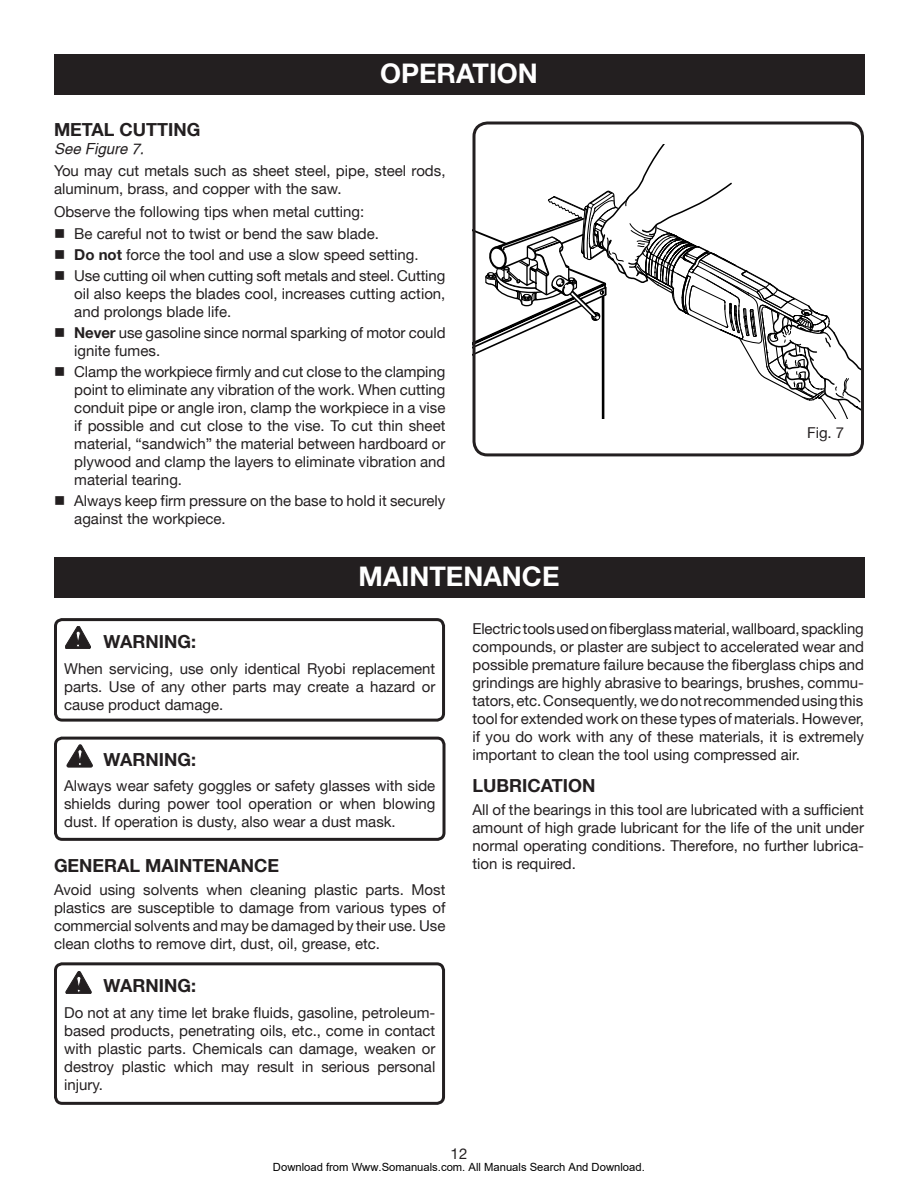
<style>
.page{position:relative;width:918px;height:1188px;background:#fff}
.page>*{position:absolute;margin:0;border:0;box-sizing:border-box;transform-origin:0 0}
.t1{font:700 27px "Helvetica Neue";color:#fff}
.t2{font:700 18px "Helvetica Neue";color:#231f20}
.t3{font:15px/18px "Helvetica Neue";color:#231f20;text-align:justify}
.t4{font:italic 15px "Helvetica";color:#231f20}
.t5{font:11.25px "Arial";color:#000}
.s1{font-weight:700}
</style>
<div class="page">
<svg style="left:472px;top:121px;width:392px;height:334px"></svg>
<div style="left:54px;top:54px;width:811px;height:40px;background:#231f20"></div>
<div style="left:54px;top:557px;width:810px;height:41px;background:#231f20"></div>
<svg style="left:54px;top:618px;width:392px;height:102px"></svg>
<svg style="left:54px;top:962px;width:392px;height:141px"></svg>
<svg style="left:54px;top:736px;width:392px;height:103px"></svg>
<svg style="left:66px;top:971px;width:25px;height:23px"></svg>
<h1 class="t1" style="left:380px;top:56px;width:159px">OPERATION</h1>
<p class="t2" style="left:54px;top:118px;width:148px">METAL CUTTING</p>
<p class="t4" style="left:54px;top:140px;width:92px">See Figure 7.</p>
<p class="t3" style="left:54px;top:162px;width:393px">You may cut metals such as sheet steel, pipe, steel rods, aluminum, brass, and copper with the saw.</p>
<p class="t3" style="left:54px;top:202px;width:312px">Observe the following tips when metal cutting:</p>
<p class="t3" style="left:54px;top:225px;width:327px">■ Be careful not to twist or bend the saw blade.</p>
<p class="t3" style="left:54px;top:246px;width:366px">■ <span class="s1">Do not</span> force the tool and use a slow speed setting.</p>
<p class="t3" style="left:74px;top:267px;width:373px;text-indent:-20px">■ Use cutting oil when cutting soft metals and steel. Cutting oil also keeps the blades cool, increases cutting action, and prolongs blade life.</p>
<p class="t3" style="left:74px;top:324px;width:373px;text-indent:-20px">■ <span class="s1">Never</span> use gasoline since normal sparking of motor could ignite fumes.</p>
<p class="t3" style="left:74px;top:363px;width:373px;text-indent:-20px">■ Clamp the workpiece firmly and cut close to the clamping point to eliminate any vibration of the work. When cutting conduit pipe or angle iron, clamp the workpiece in a vise if possible and cut close to the vise. To cut thin sheet material, “sandwich” the material between hardboard or plywood and clamp the layers to eliminate vibration and material tearing.</p>
<p class="t3" style="left:74px;top:492px;width:373px;text-indent:-20px">■ Always keep firm pressure on the base to hold it securely against the workpiece.</p>
<p class="t3" style="left:807px;top:424px;width:39px">Fig. 7</p>
<h1 class="t1" style="left:359px;top:559px;width:202px">MAINTENANCE</h1>
<p class="t3" style="left:472px;top:620px;width:393px">Electric tools used on fiberglass material, wallboard, spackling compounds, or plaster are subject to accelerated wear and possible premature failure because the fiberglass chips and grindings are highly abrasive to bearings, brushes, commu&shy;tators, etc. Consequently, we do not recommended using this tool for extended work on these types of materials. However, if you do work with any of these materials, it is extremely important to clean the tool using compressed air.</p>
<p class="t2" style="left:472px;top:775px;width:124px">LUBRICATION</p>
<p class="t3" style="left:472px;top:800px;width:393px">All of the bearings in this tool are lubricated with a sufficient amount of high grade lubricant for the life of the unit under normal operating conditions. Therefore, no further lubrica&shy;tion is required.</p>
<p class="t2" style="left:104px;top:631px;width:94px">WARNING:</p>
<p class="t3" style="left:64px;top:659px;width:373px">When servicing, use only identical Ryobi replacement parts. Use of any other parts may create a hazard or cause product damage.</p>
<p class="t2" style="left:104px;top:748px;width:94px">WARNING:</p>
<p class="t3" style="left:64px;top:777px;width:373px">Always wear safety goggles or safety glasses with side shields during power tool operation or when blowing dust. If operation is dusty, also wear a dust mask.</p>
<p class="t2" style="left:54px;top:855px;width:227px">GENERAL MAINTENANCE</p>
<p class="t3" style="left:54px;top:880px;width:393px">Avoid using solvents when cleaning plastic parts. Most plastics are susceptible to damage from various types of commercial solvents and may be damaged by their use. Use clean cloths to remove dirt, dust, oil, grease, etc.</p>
<p class="t2" style="left:104px;top:975px;width:94px">WARNING:</p>
<p class="t3" style="left:64px;top:1003px;width:373px">Do not at any time let brake fluids, gasoline, petroleum&shy;based products, penetrating oils, etc., come in contact with plastic parts. Chemicals can damage, weaken or destroy plastic which may result in serious personal injury.</p>
<p class="t3" style="left:451px;top:1145px;width:18px">12</p>
<p class="t5" style="left:273px;top:1160px;width:373px">Download from Www.Somanuals.com. All Manuals Search And Download.</p>
</div>
